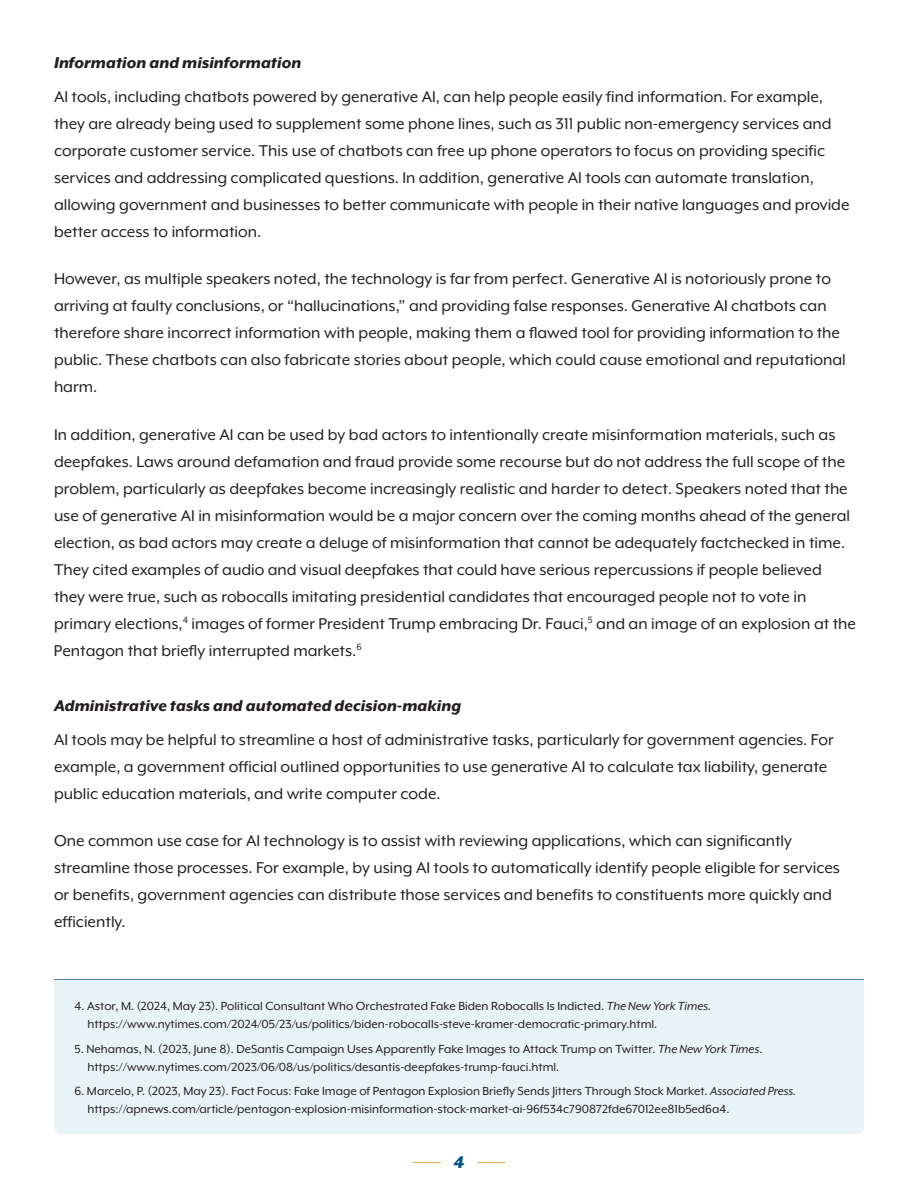
<style>
.page{position:relative;width:918px;height:1188px;background:#fff}
.page>*{position:absolute;margin:0;border:0;box-sizing:border-box;transform-origin:0 0}
.t1{font:italic 800 19.5px "Mr Eaves XL Mod OT";color:#015381}
.t2{font:18px/27px "Mr Eaves XL Mod OT";color:#231f20}
.t3{font:italic 800 18px "Mr Eaves XL Mod OT";color:#231f20}
.t4{font:13.5px/18px "Mr Eaves XL Mod OT";color:#231f20}
.s1{font-style:italic}
</style>
<div class="page">
<svg style="left:477px;top:1162px;width:28px;height:1px"></svg>
<svg style="left:413px;top:1162px;width:28px;height:1px"></svg>
<hr style="left:54px;top:979px;width:810px;height:1px;background:#015381">
<div style="left:54px;top:980px;width:810px;height:154px;background:#e8f3f8"></div>
<p class="t3" style="left:54px;top:54px;width:249px">Information and misinformation</p>
<p class="t2" style="left:54px;top:83px;width:797px">AI tools, including chatbots powered by generative AI, can help people easily fnd information. For example, they are already being used to supplement some phone lines, such as 311 public non-emergency services and corporate customer service. This use of chatbots can free up phone operators to focus on providing specifc services and addressing complicated questions. In addition, generative AI tools can automate translation, allowing government and businesses to better communicate with people in their native languages and provide better access to information.</p>
<p class="t2" style="left:54px;top:265px;width:793px">However, as multiple speakers noted, the technology is far from perfect. Generative AI is notoriously prone to arriving at faulty conclusions, or “hallucinations,” and providing false responses. Generative AI chatbots can therefore share incorrect information with people, making them a fawed tool for providing information to the public. These chatbots can also fabricate stories about people, which could cause emotional and reputational harm.</p>
<p class="t2" style="left:54px;top:421px;width:804px">In addition, generative AI can be used by bad actors to intentionally create misinformation materials, such as deepfakes. Laws around defamation and fraud provide some recourse but do not address the full scope of the problem, particularly as deepfakes become increasingly realistic and harder to detect. Speakers noted that the use of generative AI in misinformation would be a major concern over the coming months ahead of the general election, as bad actors may create a deluge of misinformation that cannot be adequately factchecked in time.<br>They cited examples of audio and visual deepfakes that could have serious repercussions if people believed they were true, such as robocalls imitating presidential candidates that encouraged people not to vote in primary elections,<sup>4</sup> images of former President Trump embracing Dr. Fauci,<sup>5</sup> and an image of an explosion at the Pentagon that briefy interrupted markets.<sup>6</sup></p>
<p class="t3" style="left:54px;top:697px;width:409px">Administrative tasks and automated decision-making</p>
<p class="t2" style="left:54px;top:726px;width:781px">AI tools may be helpful to streamline a host of administrative tasks, particularly for government agencies. For example, a government offcial outlined opportunities to use generative AI to calculate tax liability, generate public education materials, and write computer code.</p>
<p class="t2" style="left:54px;top:827px;width:788px">One common use case for AI technology is to assist with reviewing applications, which can signifcantly streamline those processes. For example, by using AI tools to automatically identify people eligible for services or benefts, government agencies can distribute those services and benefts to constituents more quickly and effciently.</p>
<p class="t4" style="left:88px;top:997px;width:625px;text-indent:-13px">4. Astor, M. (2024, May 23). Political Consultant Who Orchestrated Fake Biden Robocalls Is Indicted. <span class="s1">The New York Times. </span>https://www.nytimes.com/2024/05/23/us/politics/biden-robocalls-steve-kramer-democratic-primary.html.</p>
<p class="t4" style="left:88px;top:1039px;width:676px;text-indent:-13px">5. Nehamas, N. (2023, June 8). DeSantis Campaign Uses Apparently Fake Images to Attack Trump on Twitter. <span class="s1">The New York Times</span>. https://www.nytimes.com/2023/06/08/us/politics/desantis-deepfakes-trump-fauci.html.</p>
<p class="t4" style="left:88px;top:1082px;width:710px;text-indent:-13px">6. Marcelo, P. (2023, May 23). Fact Focus: Fake Image of Pentagon Explosion Briefy Sends Jitters Through Stock Market. <span class="s1">Associated Press. </span>https://apnews.com/article/pentagon-explosion-misinformation-stock-market-ai-96f534c790872fde67012ee81b5ed6a4.</p>
<p class="t1" style="left:453px;top:1152px;width:13px">4</p>
</div>
